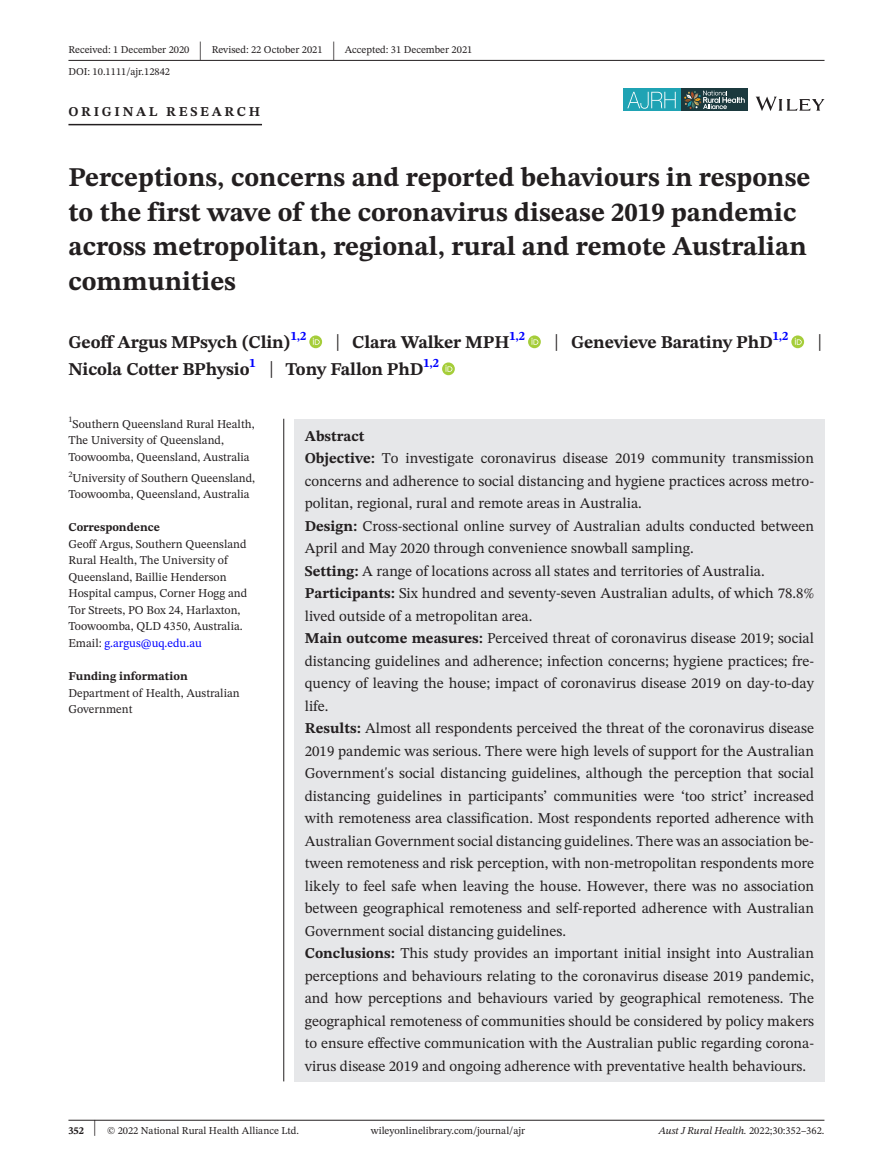
<style>
.page{position:relative;width:893px;height:1174px;background:#fff}
.page>*{position:absolute;margin:0;border:0;box-sizing:border-box;transform-origin:0 0}
.t1{font:700 27px/34.5px "STIX Two Text";color:#231f20}
.t2{font:25.65px "STIX Two Text";color:#231f20;scale:.49 1}
.t3{font:700 18px/27px "STIX Two Text";letter-spacing:-.01em;color:#231f20}
.t4{font:15px/22.5px "STIX Two Text";color:#231f20}
.t5{font:700 13.5px "STIX Two Text";letter-spacing:.2em;color:#231f20}
.t6{font:12px/16.5px "STIX Two Text";color:#231f20}
.t7{font:700 12px "STIX Two Text";color:#231f20}
.t8{font:10.5px "STIX Two Text";color:#231f20}
.t9{font:italic 10.5px "STIX Two Text";color:#231f20}
.s1{font-weight:400;font-size:23.4px}
.s2{color:#00f}
.s3{font-weight:700}
.s4{font-size:22.2px}
.s5{font-style:normal}
</style>
<div class="page">
<hr style="left:68px;top:1119px;width:756px;height:1px;background:#231f20">
<svg style="left:756px;top:97px;width:68px;height:14px"></svg>
<div style="left:681px;top:89px;width:67px;height:22px;background:#1b393e"></div>
<div style="left:623px;top:89px;width:58px;height:22px;background:#1fa3b4"></div>
<svg style="left:627px;top:92px;width:49px;height:17px"></svg>
<svg style="left:684px;top:91px;width:61px;height:18px"></svg>
<hr style="left:68px;top:60px;width:756px;height:1px;background:#231f20">
<hr style="left:68px;top:124px;width:194px;height:1px;background:#231f20">
<svg style="left:309px;top:335px;width:13px;height:13px"></svg>
<svg style="left:313px;top:338px;width:7px;height:7px"></svg>
<svg style="left:528px;top:335px;width:13px;height:13px"></svg>
<svg style="left:531px;top:338px;width:7px;height:7px"></svg>
<svg style="left:791px;top:335px;width:13px;height:13px"></svg>
<svg style="left:795px;top:338px;width:7px;height:7px"></svg>
<svg style="left:442px;top:362px;width:13px;height:13px"></svg>
<svg style="left:445px;top:365px;width:7px;height:7px"></svg>
<div style="left:294px;top:419px;width:530px;height:662px;background:#e6e7e9"></div>
<hr style="left:283px;top:419px;width:1px;height:662px;background:#231f20">
<p class="t8" style="left:68px;top:42px;width:123px">Received: 1 December 2020</p>
<h2 class="t2" style="left:199px;top:32px;width:8px">|</h2>
<p class="t8" style="left:212px;top:42px;width:112px">Revised: 22 October 2021</p>
<h2 class="t2" style="left:332px;top:32px;width:8px">|</h2>
<p class="t8" style="left:345px;top:42px;width:129px">Accepted: 31 December 2021</p>
<p class="t8" style="left:68px;top:64px;width:103px">DOI: 10.1111/ajr.12842</p>
<p class="t5" style="left:68px;top:101px;width:193px">ORIGINAL RESEARCH</p>
<h1 class="t1" style="left:68px;top:161px;width:743px">Perceptions, concerns and reported behaviours in response to the first wave of the coronavirus disease 2019 pandemic across metropolitan, regional, rural and remote Australian communities</h1>
<p class="t3" style="left:68px;top:329px;width:755px">Geoff Argus MPsych (Clin)<sup>1,2</sup> <span class="s1">|</span> Clara Walker MPH<sup>1,2</sup> <span class="s1">|</span> Genevieve Baratiny PhD<sup>1,2</sup> <span class="s1">|<br></span>Nicola Cotter BPhysio<sup>1</sup> <span class="s1">|</span> Tony Fallon PhD<sup>1,2</sup></p>
<p class="t6" style="left:68px;top:415px;width:188px"><sup>1</sup>Southern Queensland Rural Health,<br>The University of Queensland,<br>Toowoomba, Queensland, Australia</p>
<p class="t6" style="left:68px;top:469px;width:188px"><sup>2</sup>University of Southern Queensland,<br>Toowoomba, Queensland, Australia</p>
<p class="t7" style="left:68px;top:519px;width:93px">Correspondence</p>
<p class="t6" style="left:68px;top:535px;width:180px">Geoff Argus, Southern Queensland<br>Rural Health, The University of<br>Queensland, Baillie Henderson<br>Hospital campus, Corner Hogg and<br>Tor Streets, PO Box 24, Harlaxton,<br>Toowoomba, QLD 4350, Australia.<br>Email: <span class="s2">g.argus@uq.edu.au</span></p>
<p class="t7" style="left:68px;top:667px;width:121px">Funding information</p>
<p class="t6" style="left:68px;top:684px;width:173px">Department of Health, Australian<br>Government</p>
<p class="t4" style="left:305px;top:424px;width:511px"><span class="s3">Abstract<br>Objective:</span> To investigate coronavirus disease 2019 community transmission concerns and adherence to social distancing and hygiene practices across metro&shy;politan, regional, rural and remote areas in Australia.<br><span class="s3">Design:</span> Cross-sectional online survey of Australian adults conducted between April and May 2020 through convenience snowball sampling.<br><span class="s3">Setting:</span> A range of locations across all states and territories of Australia.<br><span class="s3">Participants:</span> Six hundred and seventy-seven Australian adults, of which 78.8% lived outside of a metropolitan area.<br><span class="s3">Main outcome measures:</span> Perceived threat of coronavirus disease 2019; social distancing guidelines and adherence; infection concerns; hygiene practices; fre&shy;quency of leaving the house; impact of coronavirus disease 2019 on day-to-day life.<br><span class="s3">Results:</span> Almost all respondents perceived the threat of the coronavirus disease 2019 pandemic was serious. There were high levels of support for the Australian Government's social distancing guidelines, although the perception that social distancing guidelines in participants’ communities were ‘too strict’ increased with remoteness area classification. Most respondents reported adherence with Australian Government social distancing guidelines. There was an association be&shy;tween remoteness and risk perception, with non-metropolitan respondents more likely to feel safe when leaving the house. However, there was no association between geographical remoteness and self-reported adherence with Australian Government social distancing guidelines.<br><span class="s3">Conclusions:</span> This study provides an important initial insight into Australian perceptions and behaviours relating to the coronavirus disease 2019 pandemic, and how perceptions and behaviours varied by geographical remoteness. The geographical remoteness of communities should be considered by policy makers to ensure effective communication with the Australian public regarding corona&shy;virus disease 2019 and ongoing adherence with preventative health behaviours.</p>
<p class="t8" style="left:68px;top:1123px;width:232px"><span class="s3">352</span> <span class="s4">|</span> © 2022 National Rural Health Alliance Ltd.</p>
<p class="t8" style="left:371px;top:1123px;width:156px">wileyonlinelibrary.com/journal/ajr</p>
<p class="t9" style="left:659px;top:1123px;width:167px">Aust J Rural Health. <span class="s5">2022;30:352–362.</span></p>
</div>
